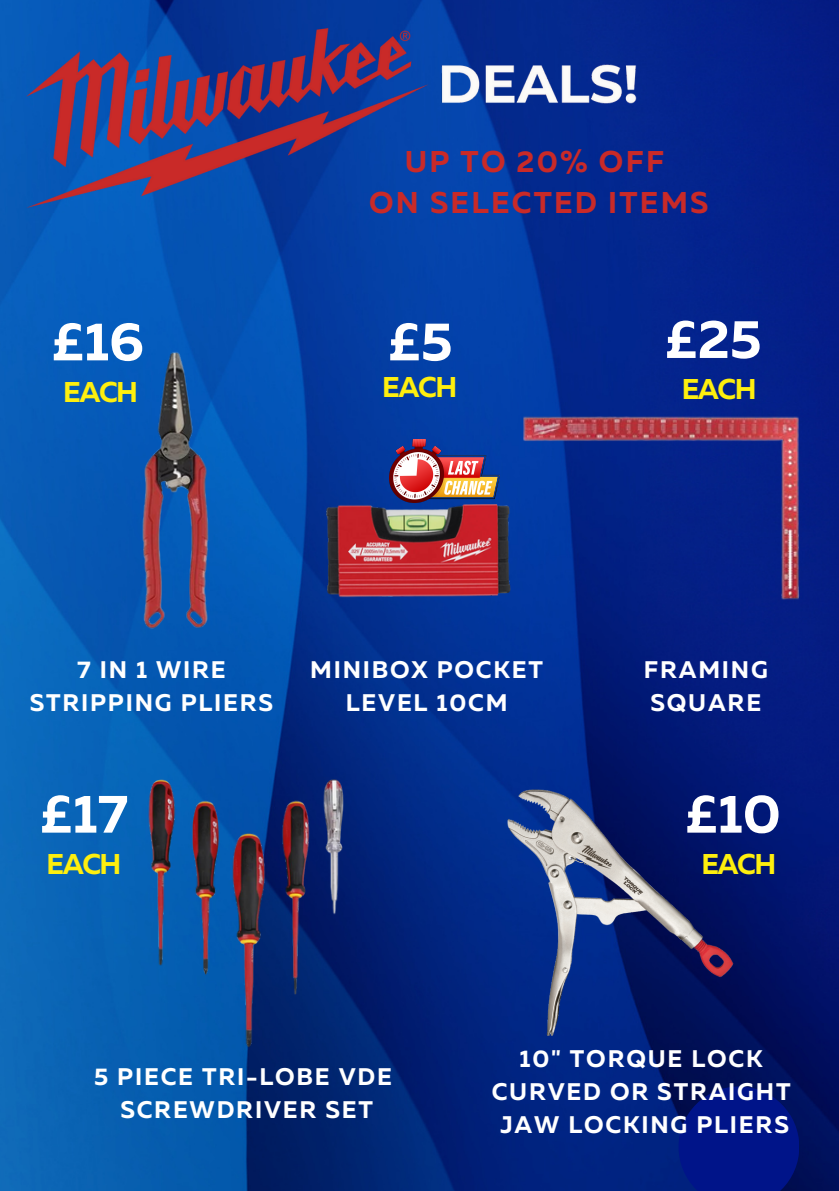
<style>
.page{position:relative;width:839px;height:1191px;background:#fff}
.page>*{position:absolute;margin:0;border:0;box-sizing:border-box;transform-origin:0 0}
.t1{font:700 53.8px "Muller";color:#fff}
.t2{font:700 30px/40.4px "Muller";letter-spacing:.075em;color:#c92a28;text-align:center}
.t3{font:700 28.6px "Muller";letter-spacing:-.05em;color:#feef0e}
.t4{font:700 24px/33px "Muller";letter-spacing:.075em;color:#fff;text-align:center}
</style>
<div class="page">
<img style="left:0;top:0;width:838px;height:1191px">
<svg style="left:678px;top:1086px;width:121px;height:105px;background:#001381"></svg>
<img style="left:120px;top:334px;width:117px;height:312px">
<img style="left:491px;top:787px;width:250px;height:251px">
<img style="left:505px;top:353px;width:311px;height:310px">
<img style="left:107px;top:771px;width:283px;height:283px">
<img style="left:11px;top:12px;width:433px;height:212px">
<img style="left:426px;top:50px;width:225px;height:68px">
<img style="left:316px;top:471px;width:207px;height:156px">
<img style="left:389px;top:439px;width:110px;height:63px">
<p class="t1" style="left:52px;top:319px;width:94px">£16</p>
<p class="t3" style="left:63px;top:380px;width:76px">EACH</p>
<p class="t2" style="left:369px;top:144px;width:341px">UP TO 20% OFF<br>ON SELECTED ITEMS</p>
<h2 class="t1" style="left:388px;top:319px;width:66px">£5</h2>
<p class="t3" style="left:382px;top:375px;width:76px">EACH</p>
<p class="t1" style="left:665px;top:317px;width:98px">£25</p>
<p class="t3" style="left:681px;top:378px;width:76px">EACH</p>
<p class="t4" style="left:30px;top:655px;width:245px">7 IN 1 WIRE<br>STRIPPING PLIERS</p>
<h1 class="t1" style="left:40px;top:791px;width:89px">£17</h1>
<h2 class="t3" style="left:46px;top:852px;width:76px">EACH</h2>
<p class="t4" style="left:310px;top:655px;width:234px">MINIBOX POCKET<br>LEVEL 10CM</p>
<h2 class="t4" style="left:643px;top:655px;width:126px;text-align:left">FRAMING<br>SQUARE</h2>
<p class="t1" style="left:685px;top:791px;width:97px">£10</p>
<h1 class="t3" style="left:701px;top:852px;width:76px">EACH</h1>
<h2 class="t4" style="left:94px;top:1062px;width:299px">5 PIECE TRI-LOBE VDE</h2>
<p class="t4" style="left:120px;top:1095px;width:254px">SCREWDRIVER SET</p>
<h1 class="t4" style="left:519px;top:1044px;width:244px">10" TORQUE LOCK</h1>
<h1 class="t4" style="left:491px;top:1077px;width:300px">CURVED OR STRAIGHT</h1>
<p class="t4" style="left:500px;top:1110px;width:290px">JAW LOCKING PLIERS</p>
</div>
